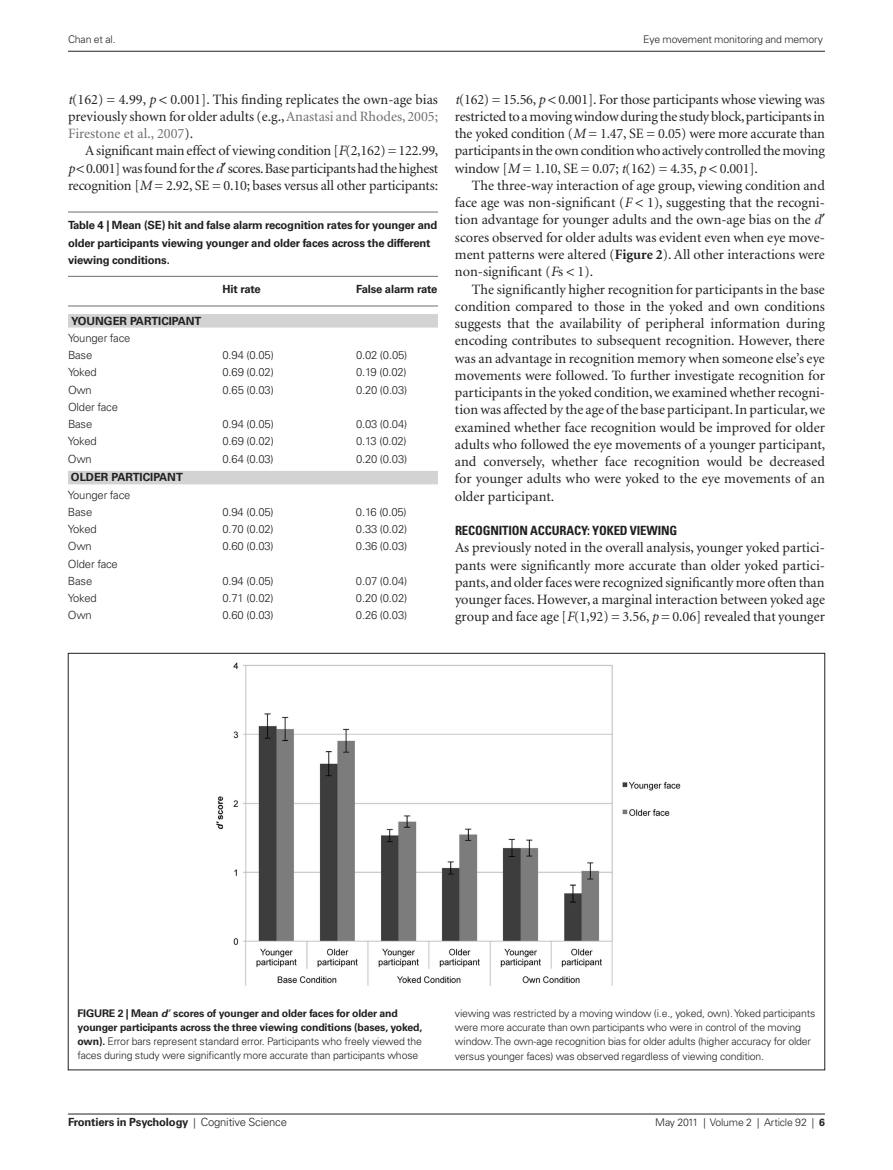
<style>
.page{position:relative;width:893px;height:1170px;background:#fff}
.page>*{position:absolute;margin:0;border:0;box-sizing:border-box;transform-origin:0 0}
.t1{font:14.25px/17.2px "Minion";color:#231f20;text-align:justify}
.t2{font:700 condensed 12.75px "Univers";letter-spacing:-.01em;color:#231f20}
.t3{font:300 11.25px/17.2px "Univers";letter-spacing:-.015em;color:#231f20}
.t4{font:700 11.25px/17.2px "Univers";letter-spacing:-.015em;color:#231f20}
.t5{font:300 10.5px/14.2px "Univers";letter-spacing:-.015em;color:#231f20}
.s1{font-style:italic}
.s2{color:#6c6d70}
.s3{font-weight:700}
.s4{font-weight:700;font-style:italic}
.s5{font-weight:300;font-size:10.5px}
.s6{font-weight:300}
</style>
<div class="page">
<hr style="left:68px;top:212px;width:370px;height:1px;background:#6c6d70">
<hr style="left:68px;top:276px;width:370px;height:1px;background:#6c6d70">
<hr style="left:68px;top:306px;width:370px;height:1px;background:#6c6d70">
<div style="left:68px;top:314px;width:370px;height:13px;background:#d3d3d4"></div>
<div style="left:68px;top:471px;width:370px;height:13px;background:#d3d3d4"></div>
<img style="left:216px;top:662px;width:464px;height:324px">
<hr style="left:68px;top:51px;width:757px;height:1px;background:#231f20">
<hr style="left:68px;top:1113px;width:757px;height:1px;background:#231f20">
<p class="t5" style="left:68px;top:32px;width:49px">Chan et al.</p>
<p class="t5" style="left:643px;top:32px;width:181px">Eye movement monitoring and memory</p>
<p class="t1" style="left:68px;top:91px;width:372px"><span class="s1">t</span>(162) = 4.99, <span class="s1">p</span> 0.001]. This finding replicates the own-age bias previously shown for older adults (e.g., <span class="s2">Anastasi and Rhodes, 2005; Firestone et al., 2007</span>).</p>
<p class="t1" style="left:68px;top:143px;width:372px;text-indent:17px">A significant main effect of viewing condition [<span class="s1">F</span>(2,162) = 122.99, <span class="s1">p</span> 0.001] was found for the <span class="s1">d</span> scores. Base participants had the highest recognition [<span class="s1">M</span> = 2.92, SE = 0.10; bases versus all other participants:</p>
<p class="t4" style="left:68px;top:217px;width:371px">Table 4 | Mean (SE) hit and false alarm recognition rates for younger and older participants viewing younger and older faces across the different viewing conditions.</p>
<p class="t4" style="left:223px;top:281px;width:40px">Hit rate</p>
<p class="t4" style="left:356px;top:281px;width:83px">False alarm rate</p>
<p class="t4" style="left:71px;top:312px;width:124px">Younger participant</p>
<p class="t3" style="left:68px;top:329px;width:64px">Younger face<br>Base</p>
<p class="t3" style="left:223px;top:346px;width:53px">0.94 (0.05)</p>
<p class="t3" style="left:356px;top:346px;width:53px">0.02 (0.05)</p>
<p class="t3" style="left:68px;top:363px;width:30px">Yoked</p>
<p class="t3" style="left:223px;top:363px;width:53px">0.69 (0.02)</p>
<p class="t3" style="left:356px;top:363px;width:52px">0.19 (0.02)</p>
<p class="t3" style="left:68px;top:381px;width:25px">Own</p>
<p class="t3" style="left:223px;top:381px;width:53px">0.65 (0.03)</p>
<p class="t3" style="left:356px;top:381px;width:53px">0.20 (0.03)</p>
<p class="t3" style="left:68px;top:398px;width:51px">Older face<br>Base</p>
<p class="t3" style="left:222px;top:415px;width:53px">0.94 (0.05)</p>
<p class="t3" style="left:356px;top:415px;width:53px">0.03 (0.04)</p>
<p class="t3" style="left:68px;top:432px;width:30px">Yoked</p>
<p class="t3" style="left:222px;top:432px;width:53px">0.69 (0.02)</p>
<p class="t3" style="left:356px;top:432px;width:52px">0.13 (0.02)</p>
<p class="t3" style="left:68px;top:450px;width:25px">Own</p>
<p class="t3" style="left:222px;top:450px;width:53px">0.64 (0.03)</p>
<p class="t3" style="left:356px;top:450px;width:53px">0.20 (0.03)</p>
<p class="t4" style="left:71px;top:469px;width:24px">Older</p>
<p class="t4" style="left:112px;top:469px;width:64px">participant</p>
<p class="t3" style="left:68px;top:486px;width:64px">Younger face<br>Base</p>
<p class="t3" style="left:222px;top:503px;width:53px">0.94 (0.05)</p>
<p class="t3" style="left:356px;top:503px;width:52px">0.16 (0.05)</p>
<p class="t3" style="left:68px;top:520px;width:30px">Yoked</p>
<p class="t3" style="left:222px;top:520px;width:53px">0.70 (0.02)</p>
<p class="t3" style="left:356px;top:520px;width:53px">0.33 (0.02)</p>
<p class="t3" style="left:68px;top:537px;width:25px">Own</p>
<p class="t3" style="left:222px;top:537px;width:53px">0.60 (0.03)</p>
<p class="t3" style="left:356px;top:537px;width:53px">0.36 (0.03)</p>
<p class="t3" style="left:68px;top:555px;width:51px">Older face<br>Base</p>
<p class="t3" style="left:222px;top:572px;width:53px">0.94 (0.05)</p>
<p class="t3" style="left:356px;top:572px;width:53px">0.07 (0.04)</p>
<p class="t3" style="left:68px;top:589px;width:30px">Yoked</p>
<p class="t3" style="left:222px;top:589px;width:53px">0.71 (0.02)</p>
<p class="t3" style="left:356px;top:589px;width:53px">0.20 (0.02)</p>
<p class="t3" style="left:68px;top:606px;width:25px">Own</p>
<p class="t3" style="left:222px;top:606px;width:53px">0.60 (0.03)</p>
<p class="t3" style="left:356px;top:606px;width:53px">0.26 (0.03)</p>
<p class="t1" style="left:455px;top:91px;width:372px"><span class="s1">t</span>(162) = 15.56, <span class="s1">p</span> 0.001]. For those participants whose viewing was restricted to a moving window during the study block, participants in the yoked condition (<span class="s1">M</span> = 1.47, SE = 0.05) were more accurate than participants in the own condition who actively controlled the moving window [<span class="s1">M</span> = 1.10, SE = 0.07; <span class="s1">t</span>(162) = 4.35, <span class="s1">p</span> 0.001].</p>
<p class="t1" style="left:455px;top:177px;width:371px;text-align:left;text-indent:17px">The three-way interaction of age group, viewing condition and face age was non-significant (<span class="s1">F</span> 1), suggesting that the recogni&shy;tion advantage for younger adults and the own-age bias on the <span class="s1">d </span>scores observed for older adults was evident even when eye move&shy;ment patterns were altered (<span class="s3">Figure 2</span>). All other interactions were non-significant (<span class="s1">F</span>s 1).</p>
<p class="t1" style="left:455px;top:281px;width:372px;text-indent:17px">The significantly higher recognition for participants in the base condition compared to those in the yoked and own conditions suggests that the availability of peripheral information during encoding contributes to subsequent recognition. However, there was an advantage in recognition memory when someone else’s eye movements were followed. To further investigate recognition for participants in the yoked condition, we examined whether recogni&shy;tion was affected by the age of the base participant. In particular, we examined whether face recognition would be improved for older adults who followed the eye movements of a younger participant, and conversely, whether face recognition would be decreased for younger adults who were yoked to the eye movements of an older participant.</p>
<p class="t2" style="left:455px;top:522px;width:224px">RECOGNITION ACCURACY: YOKED VIEWING</p>
<p class="t1" style="left:455px;top:539px;width:371px">As previously noted in the overall analysis, younger yoked partici&shy;pants were significantly more accurate than older yoked partici&shy;pants, and older faces were recognized significantly more often than younger faces. However, a marginal interaction between yoked age group and face age [<span class="s1">F</span>(1,92) = 3.56, <span class="s1">p</span> = 0.06] revealed that younger</p>
<p class="t5" style="left:78px;top:1005px;width:346px"><span class="s3">Figure 2 | Mean</span> <span class="s4">d</span> <span class="s3">scores of younger and older faces for older and younger participants across the three viewing conditions (bases, yoked, own).</span> Error bars represent standard error. Participants who freely viewed the faces during study were significantly more accurate than participants whose</p>
<p class="t5" style="left:455px;top:1005px;width:362px">viewing was restricted by a moving window (i.e., yoked, own). Yoked participants were more accurate than own participants who were in control of the moving window. The own-age recognition bias for older adults (higher accuracy for older versus younger faces) was observed regardless of viewing condition.</p>
<p class="t4" style="left:68px;top:1113px;width:220px">Frontiers in Psychology <span class="s5">|</span> <span class="s6">Cognitive Science</span></p>
<p class="t5" style="left:655px;top:1115px;width:171px">May 2011 | Volume 2 | Article 92 | <span class="s3">6</span></p>
</div>
